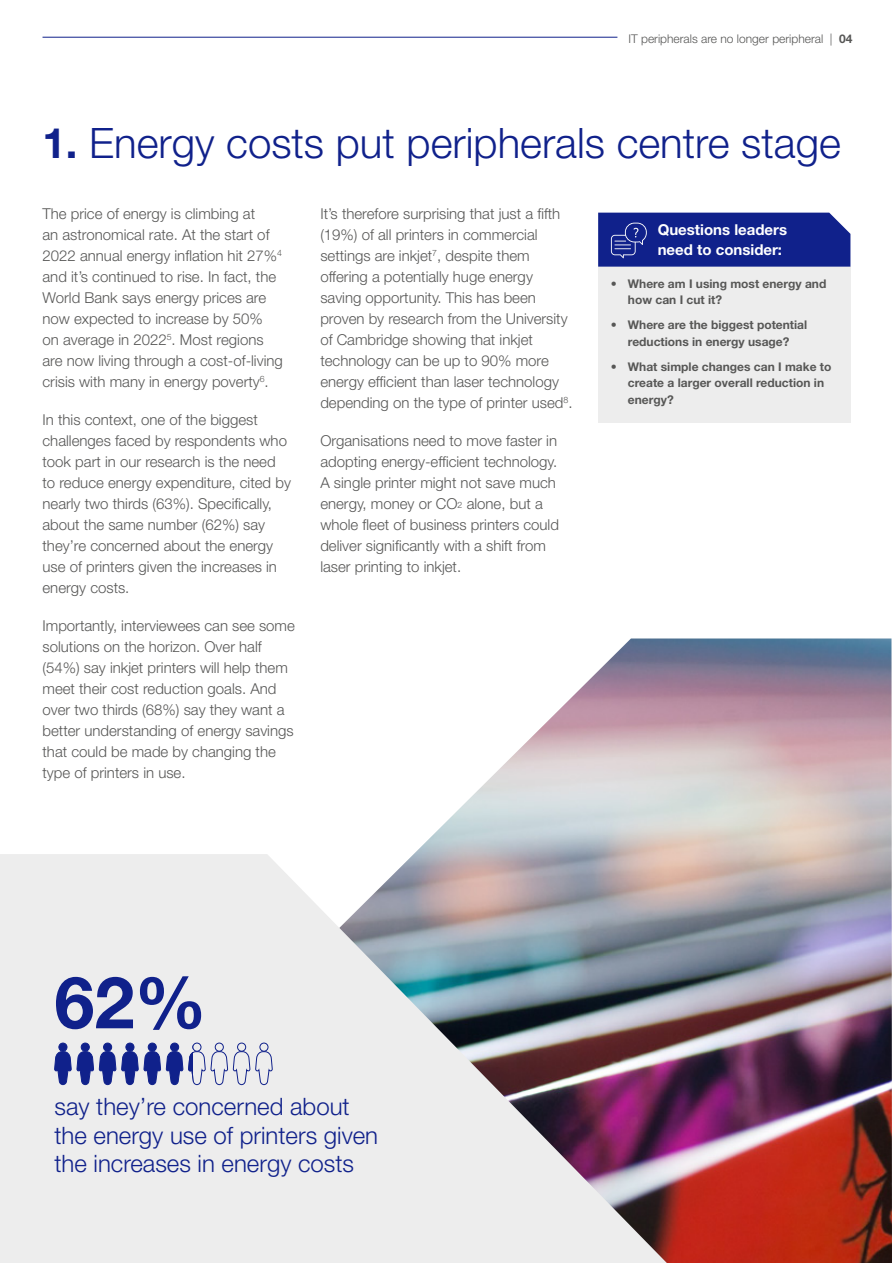
<style>
.page{position:relative;width:893px;height:1263px;background:#fff}
.page>*{position:absolute;margin:0;border:0;box-sizing:border-box;transform-origin:0 0}
.t1{font:700 72px "Helvetica Neue LT Std";color:#10218b}
.t2{font:300 42px "Helvetica Neue LT Std";color:#10218b}
.t3{font:300 24px/28.8px "Helvetica Neue LT Std";color:#10218b}
.t4{font:300 15px/21px "Helvetica Neue LT Std";color:#575756}
.t5{font:700 15px/19.5px "Helvetica Neue LT Std";color:#fff}
.t6{font:700 12px/16.5px "Helvetica Neue LT Std";color:#575756}
.t7{font:300 12px "Helvetica Neue LT Std";color:#575756}
.s1{font-weight:700}
.s2{font-size:8.7px}
</style>
<div class="page">
<img style="left:414px;top:638px;width:478px;height:625px">
<svg style="left:0;top:854px;width:667px;height:409px;background:#ceccd0"></svg>
<hr style="left:43px;top:37px;width:574px;height:1px;background:#10218b">
<div style="left:598px;top:267px;width:252px;height:156px;background:#ededed"></div>
<svg style="left:598px;top:213px;width:252px;height:54px;background:#18288e"></svg>
<div style="left:148px;top:1043px;width:8px;height:8px;background:#10218b;border-radius:50%"></div>
<div style="left:148px;top:1043px;width:9px;height:8px;border:1px solid #10218b;border-radius:50%"></div>
<div style="left:193px;top:1043px;width:8px;height:8px;border:1px solid #10218b;border-radius:50%"></div>
<div style="left:59px;top:1043px;width:8px;height:8px;background:#10218b;border-radius:50%"></div>
<div style="left:59px;top:1043px;width:8px;height:8px;border:1px solid #10218b;border-radius:50%"></div>
<div style="left:237px;top:1043px;width:9px;height:8px;border:1px solid #10218b;border-radius:50%"></div>
<div style="left:104px;top:1043px;width:8px;height:8px;background:#10218b;border-radius:50%"></div>
<div style="left:103px;top:1043px;width:9px;height:8px;border:1px solid #10218b;border-radius:50%"></div>
<div style="left:171px;top:1043px;width:8px;height:8px;background:#10218b;border-radius:50%"></div>
<div style="left:170px;top:1043px;width:9px;height:8px;border:1px solid #10218b;border-radius:50%"></div>
<div style="left:215px;top:1043px;width:9px;height:8px;border:1px solid #10218b;border-radius:50%"></div>
<div style="left:81px;top:1043px;width:8px;height:8px;background:#10218b;border-radius:50%"></div>
<div style="left:81px;top:1043px;width:9px;height:8px;border:1px solid #10218b;border-radius:50%"></div>
<div style="left:260px;top:1043px;width:8px;height:8px;border:1px solid #10218b;border-radius:50%"></div>
<div style="left:126px;top:1043px;width:8px;height:8px;background:#10218b;border-radius:50%"></div>
<div style="left:126px;top:1043px;width:8px;height:8px;border:1px solid #10218b;border-radius:50%"></div>
<svg style="left:54px;top:1051px;width:219px;height:34px;background:#959bc6"></svg>
<p class="t7" style="left:628px;top:31px;width:226px">IT peripherals are no longer peripheral | <span class="s1">04</span></p>
<p class="t2" style="left:43px;top:117px;width:800px"><span class="s1">1.</span> Energy costs put peripherals centre stage</p>
<p class="t4" style="left:43px;top:203px;width:242px">The price of energy is climbing at<br>an astronomical rate. At the start of 2022 annual energy inflation hit 27%<sup>4 </sup>and it’s continued to rise. In fact, the World Bank says energy prices are now expected to increase by 50% on average in 2022<sup>5</sup>. Most regions are now living through a cost-of-living crisis with many in energy poverty<sup>6</sup>.</p>
<p class="t4" style="left:43px;top:409px;width:250px">In this context, one of the biggest challenges faced by respondents who took part in our research is the need to reduce energy expenditure, cited by nearly two thirds (63%). Specifically, about the same number (62%) say they’re concerned about the energy use of printers given the increases in energy costs.</p>
<p class="t4" style="left:43px;top:615px;width:254px">Importantly, interviewees can see some solutions on the horizon. Over half (54%) say inkjet printers will help them meet their cost reduction goals. And over two thirds (68%) say they want a better understanding of energy savings that could be made by changing the type of printers in use.</p>
<p class="t4" style="left:320px;top:203px;width:254px">It’s therefore surprising that just a fifth (19%) of all printers in commercial settings are inkjet<sup>7</sup>, despite them offering a potentially huge energy saving opportunity. This has been proven by research from the University of Cambridge showing that inkjet technology can be up to 90% more energy efficient than laser technology depending on the type of printer used<sup>8</sup>.</p>
<p class="t4" style="left:320px;top:430px;width:240px">Organisations need to move faster in adopting energy-efficient technology.<br>A single printer might not save much energy, money or CO<span class="s2">2</span> alone, but a whole fleet of business printers could deliver significantly with a shift from laser printing to inkjet.</p>
<p class="t5" style="left:658px;top:220px;width:131px">Questions leaders need to consider:</p>
<p class="t6" style="left:628px;top:275px;width:200px;text-indent:-17px">• Where am I using most energy and how can I cut it?</p>
<p class="t6" style="left:611px;top:317px;width:198px;text-align:center">• Where are the biggest potential reductions in energy usage?</p>
<p class="t6" style="left:628px;top:358px;width:205px;text-indent:-17px">• What simple changes can I make to create a larger overall reduction in energy?</p>
<p class="t1" style="left:54px;top:958px;width:154px">62%</p>
<p class="t3" style="left:54px;top:1091px;width:325px">say they’re concerned about the energy use of printers given the increases in energy costs</p>
</div>
